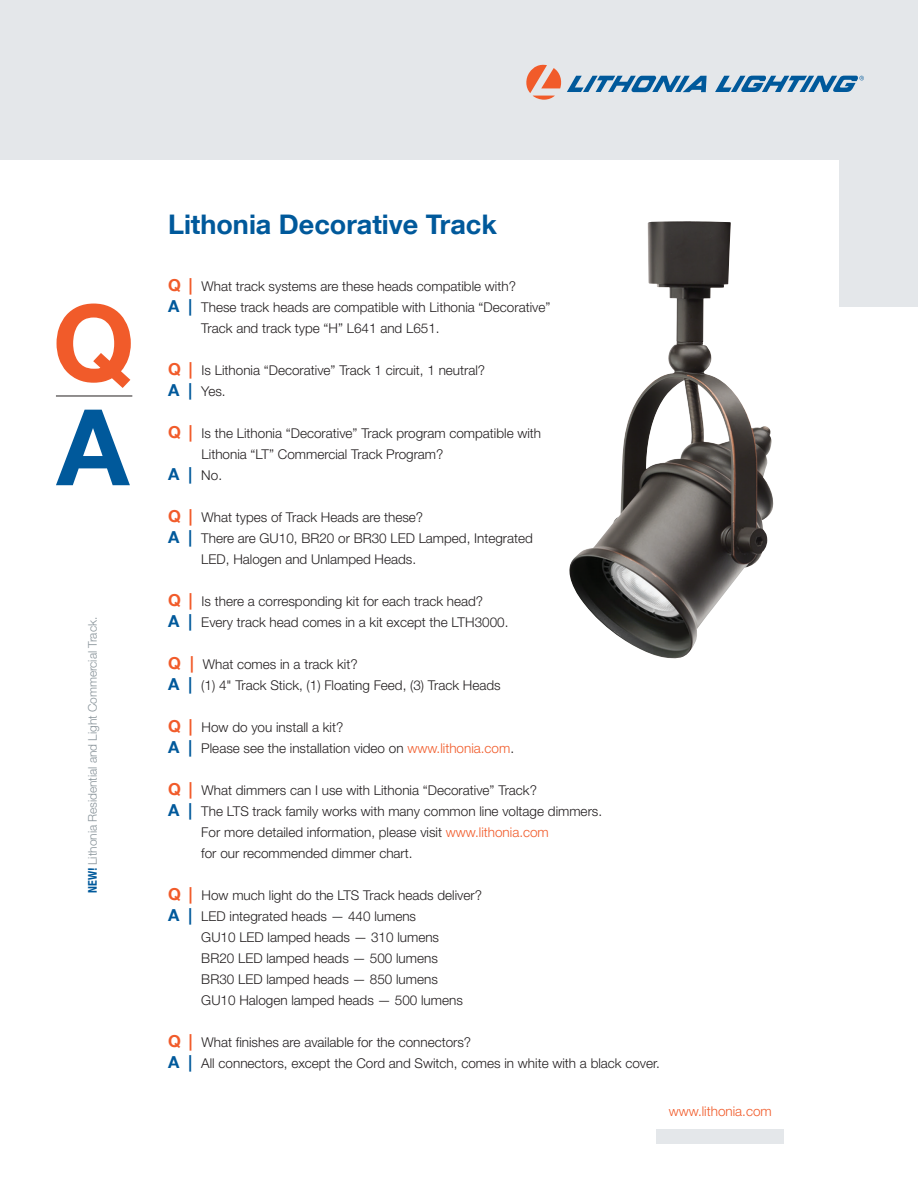
<style>
.page{position:relative;width:918px;height:1188px;background:#fff}
.page>*{position:absolute;margin:0;border:0;box-sizing:border-box;transform-origin:0 0}
.t1{font:700 105.9px "Helvetica Neue LT Com";color:#f15b2a}
.t2{font:700 105.9px "Helvetica Neue LT Com";color:#00599b}
.t3{font:700 27px "Helvetica Neue LT Com";color:#00599b}
.t4{font:300 13.5px/21px "Helvetica Neue LT Std";color:#231f20}
.t5{font:300 13.5px "Helvetica Neue LT Std";color:#f15b2a}
.Small_heading{font:300 12px "Helvetica Neue LT Std";letter-spacing:-.005em;color:#889399}
.s1{font-family:"Helvetica Neue LT Com";font-weight:700;font-stretch:condensed;color:#00599b}
.s2{font-family:"Helvetica Neue LT Com";font-weight:700;font-size:16.5px;color:#f15b2a}
.s3{font-family:"Helvetica Neue LT Com";font-weight:700;font-size:16.5px;color:#00599b}
.s4{color:#f15b2a}
</style>
<div class="page">
<div style="left:0;top:0;width:918px;height:159px;background:#e4e7ea"></div>
<div style="left:839px;top:159px;width:79px;height:148px;background:#e4e7ea"></div>
<div style="left:657px;top:1129px;width:127px;height:14px;background:#e4e7ea"></div>
<svg style="left:526px;top:64px;width:181px;height:36px"></svg>
<svg style="left:715px;top:76px;width:149px;height:16px"></svg>
<img style="left:569px;top:221px;width:205px;height:438px">
<hr style="left:56px;top:396px;width:76px;height:1px;background:#231f20">
<p class="t1" style="left:52px;top:276px;width:84px">Q</p>
<p class="t2" style="left:57px;top:381px;width:74px">A</p>
<p class="Small_heading" style="left:85px;top:892px;width:277px;rotate:-90deg"><span class="s1">NEW!</span> Lithonia Residential and Light Commercial Track.</p>
<p class="t3" style="left:168px;top:207px;width:330px">Lithonia Decorative Track</p>
<p class="t4" style="left:168px;top:276px;width:349px"><span class="s2">Q |</span> What track systems are these heads compatible with?</p>
<p class="t4" style="left:201px;top:297px;width:351px;text-indent:-33px"><span class="s3">A |</span> These track heads are compatible with Lithonia “Decorative”<br>Track and track type “H” L641 and L651.</p>
<p class="t4" style="left:168px;top:360px;width:319px"><span class="s2">Q |</span> Is Lithonia “Decorative” Track 1 circuit, 1 neutral?</p>
<p class="t4" style="left:168px;top:381px;width:59px"><span class="s3">A |</span> Yes.</p>
<p class="t4" style="left:202px;top:423px;width:341px;text-indent:-34px"><span class="s2">Q |</span> Is the Lithonia “Decorative” Track program compatible with<br>Lithonia “LT” Commercial Track Program?</p>
<p class="t4" style="left:168px;top:465px;width:56px"><span class="s3">A |</span> No.</p>
<p class="t4" style="left:168px;top:507px;width:257px"><span class="s2">Q |</span> What types of Track Heads are these?</p>
<p class="t4" style="left:201px;top:528px;width:333px;text-indent:-33px"><span class="s3">A |</span> There are GU10, BR20 or BR30 LED Lamped, Integrated<br>LED, Halogen and Unlamped Heads.</p>
<p class="t4" style="left:168px;top:591px;width:317px"><span class="s2">Q |</span> Is there a corresponding kit for each track head?</p>
<p class="t4" style="left:168px;top:612px;width:342px"><span class="s3">A |</span> Every track head comes in a kit except the LTH3000.</p>
<p class="t4" style="left:168px;top:654px;width:191px"><span class="s2">Q |</span> What comes in a track kit?</p>
<p class="t4" style="left:168px;top:675px;width:334px"><span class="s3">A |</span> (1) 4" Track Stick, (1) Floating Feed, (3) Track Heads</p>
<p class="t4" style="left:168px;top:717px;width:177px"><span class="s2">Q |</span> How do you install a kit?</p>
<p class="t4" style="left:168px;top:738px;width:348px"><span class="s3">A |</span> Please see the installation video on <span class="s4">www.lithonia.com</span>.</p>
<p class="t4" style="left:168px;top:780px;width:370px"><span class="s2">Q |</span> What dimmers can I use with Lithonia “Decorative” Track?</p>
<p class="t4" style="left:201px;top:801px;width:402px;text-indent:-33px"><span class="s3">A |</span> The LTS track family works with many common line voltage dimmers.<br>For more detailed information, please visit <span class="s4">www.lithonia.com<br></span>for our recommended dimmer chart.</p>
<p class="t4" style="left:168px;top:885px;width:315px"><span class="s2">Q |</span> How much light do the LTS Track heads deliver?</p>
<p class="t4" style="left:201px;top:906px;width:263px;text-indent:-33px"><span class="s3">A |</span> LED integrated heads — 440 lumens<br>GU10 LED lamped heads — 310 lumens BR20 LED lamped heads — 500 lumens BR30 LED lamped heads — 850 lumens GU10 Halogen lamped heads — 500 lumens</p>
<p class="t4" style="left:168px;top:1032px;width:305px"><span class="s2">Q |</span> What finishes are available for the connectors?</p>
<p class="t4" style="left:168px;top:1053px;width:493px"><span class="s3">A |</span> All connectors, except the Cord and Switch, comes in white with a black cover.</p>
<p class="t5" style="left:669px;top:1103px;width:105px">www.lithonia.com</p>
</div>
